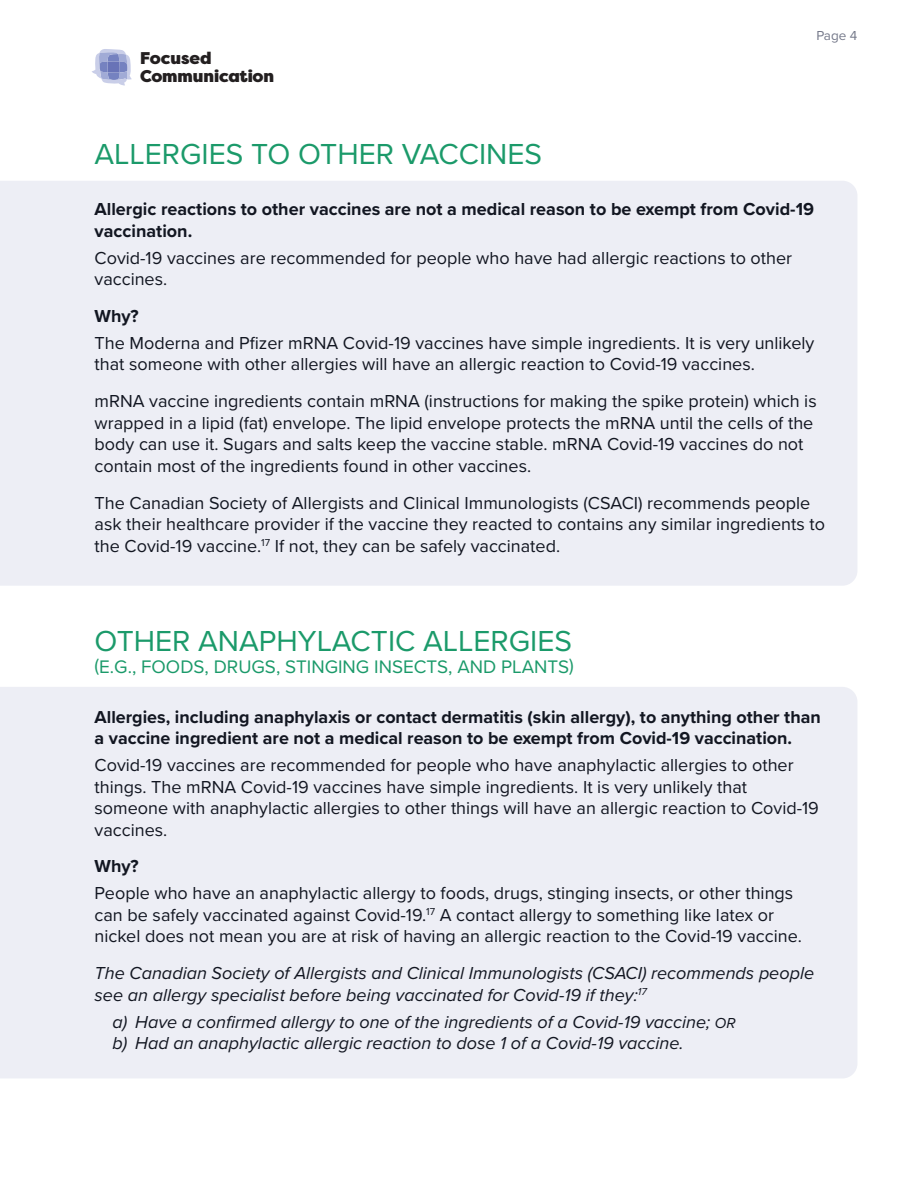
<style>
.page{position:relative;width:918px;height:1188px;background:#fff}
.page>*{position:absolute;margin:0;border:0;box-sizing:border-box;transform-origin:0 0}
.t1{font:30px "Proxima Nova";color:#1b9a6a}
.t2{font:18.83px "Proxima Nova";color:#1b9a6a}
.t3{font:18px/21.6px "Proxima Nova";color:#121621}
.t4{font:italic 18px/21.6px "Proxima Nova";color:#121621}
.t5{font:700 18px/21.6px "Proxima Nova";color:#121621}
.t6{font:700 17.92px/21.5px "Proxima Nova";color:#121621}
.t7{font:900 17.02px/17.3px "Filson Pro";color:#231f20}
.t8{font:13.5px "Proxima Nova";color:#747889}
.s1{font-size:15px}
</style>
<div class="page">
<div style="left:0;top:181px;width:857px;height:405px;background:#edeef5"></div>
<div style="left:0;top:687px;width:857px;height:391px;background:#edeef5"></div>
<svg style="left:92px;top:49px;width:40px;height:36px"></svg>
<p class="t7" style="left:140px;top:50px;width:135px">Focused<br>Communication</p>
<h1 class="t1" style="left:95px;top:132px;width:449px">ALLERGIES TO OTHER VACCINES</h1>
<p class="t8" style="left:816px;top:26px;width:43px">Page 4</p>
<p class="t5" style="left:95px;top:198px;width:721px">Allergic reactions to other vaccines are not a medical reason to be exempt from Covid-19 vaccination.</p>
<p class="t3" style="left:95px;top:246px;width:699px">Covid-19 vaccines are recommended for people who have had allergic reactions to other vaccines.</p>
<p class="t5" style="left:95px;top:305px;width:46px">Why?</p>
<p class="t3" style="left:95px;top:331px;width:721px">The Moderna and Pfizer mRNA Covid-19 vaccines have simple ingredients. It is very unlikely that someone with other allergies will have an allergic reaction to Covid-19 vaccines.</p>
<p class="t3" style="left:95px;top:390px;width:724px">mRNA vaccine ingredients contain mRNA (instructions for making the spike protein) which is wrapped in a lipid (fat) envelope. The lipid envelope protects the mRNA until the cells of the body can use it. Sugars and salts keep the vaccine stable. mRNA Covid-19 vaccines do not contain most of the ingredients found in other vaccines.</p>
<p class="t3" style="left:95px;top:491px;width:732px">The Canadian Society of Allergists and Clinical Immunologists (CSACI) recommends people ask their healthcare provider if the vaccine they reacted to contains any similar ingredients to the Covid-19 vaccine.<sup>17</sup> If not, they can be safely vaccinated.</p>
<h1 class="t1" style="left:95px;top:618px;width:479px">OTHER ANAPHYLACTIC ALLERGIES</h1>
<p class="t2" style="left:95px;top:653px;width:481px">(E.G., FOODS, DRUGS, STINGING INSECTS, AND PLANTS)</p>
<p class="t6" style="left:95px;top:706px;width:728px">Allergies, including anaphylaxis or contact dermatitis (skin allergy), to anything other than a vaccine ingredient are not a medical reason to be exempt from Covid-19 vaccination.</p>
<p class="t3" style="left:95px;top:753px;width:726px">Covid-19 vaccines are recommended for people who have anaphylactic allergies to other things. The mRNA Covid-19 vaccines have simple ingredients. It is very unlikely that someone with anaphylactic allergies to other things will have an allergic reaction to Covid-19 vaccines.</p>
<p class="t5" style="left:95px;top:855px;width:46px">Why?</p>
<p class="t3" style="left:95px;top:881px;width:709px">People who have an anaphylactic allergy to foods, drugs, stinging insects, or other things can be safely vaccinated against Covid-19.<sup>17</sup> A contact allergy to something like latex or nickel does not mean you are at risk of having an allergic reaction to the Covid-19 vaccine.</p>
<p class="t4" style="left:95px;top:961px;width:721px">The Canadian Society of Allergists and Clinical Immunologists (CSACI) recommends people see an allergy specialist before being vaccinated for Covid-19 if they:<sup>17</sup></p>
<p class="t4" style="left:113px;top:1010px;width:624px">a) Have a confirmed allergy to one of the ingredients of a Covid-19 vaccine; <span class="s1">OR </span>b) Had an anaphylactic allergic reaction to dose 1 of a Covid-19 vaccine.</p>
</div>
